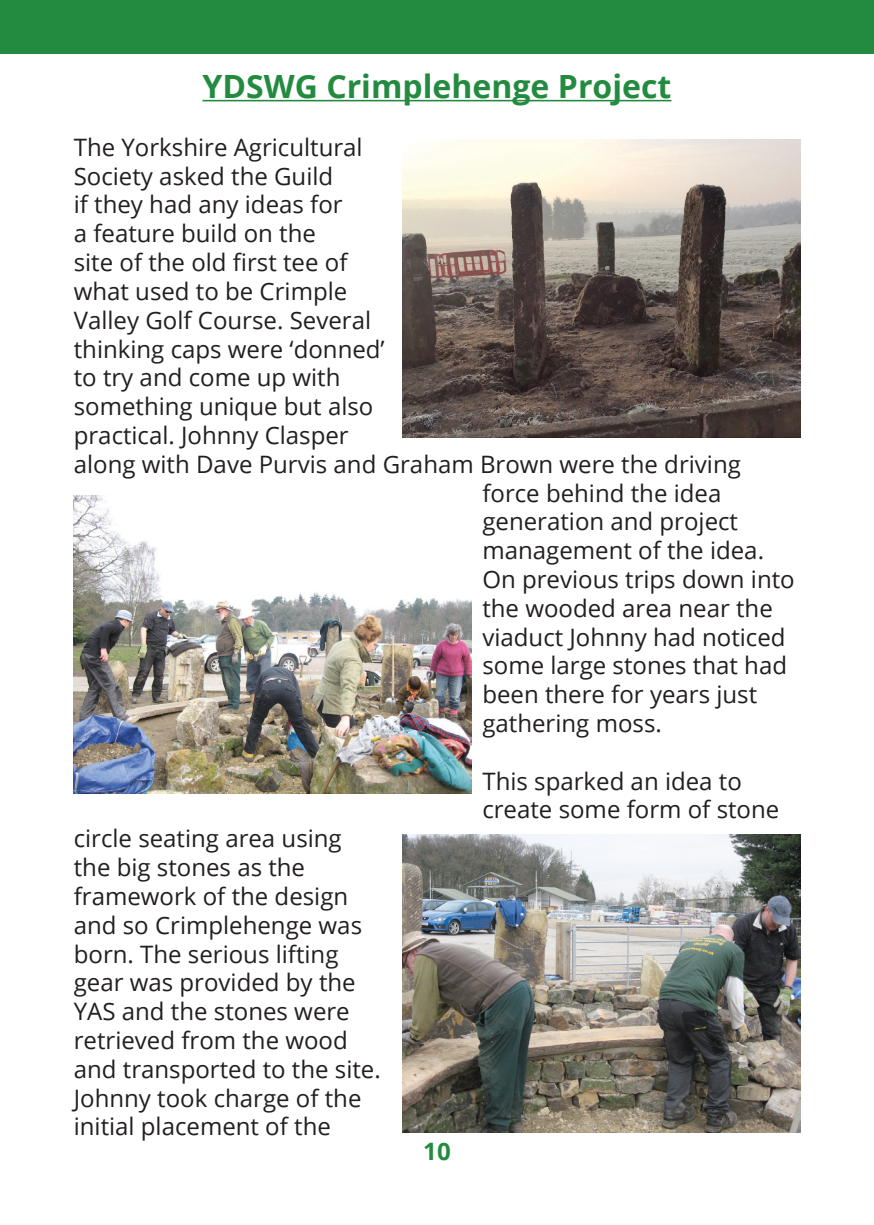
<style>
.page{position:relative;width:874px;height:1225px;background:#fff}
.page>*{position:absolute;margin:0;border:0;box-sizing:border-box;transform-origin:0 0}
.t1{font:700 32px "Open Sans";color:#238b40}
.t2{font:24px/28.8px "Open Sans";color:#231f20}
.t3{font:700 24px "Open Sans";color:#238b40}
</style>
<div class="page">
<div style="left:0;top:0;width:873px;height:54px;background:#238b40"></div>
<hr style="left:202px;top:100px;width:469px;height:1px;background:#238b40">
<img style="left:403px;top:140px;width:396px;height:298px">
<img style="left:74px;top:495px;width:397px;height:298px">
<img style="left:403px;top:834px;width:396px;height:298px">
<h1 class="t1" style="left:202px;top:64px;width:470px">YDSWG Crimplehenge Project</h1>
<p class="t2" style="left:74px;top:132px;width:290px">The Yorkshire Agricultural</p>
<p class="t2" style="left:74px;top:161px;width:261px">Society asked the Guild</p>
<p class="t2" style="left:74px;top:190px;width:270px">if they had any ideas for</p>
<p class="t2" style="left:74px;top:218px;width:243px">a feature build on the</p>
<p class="t2" style="left:74px;top:247px;width:275px">site of the old first tee of</p>
<p class="t2" style="left:74px;top:276px;width:275px">what used to be Crimple</p>
<p class="t2" style="left:74px;top:305px;width:299px">Valley Golf Course. Several</p>
<p class="t2" style="left:74px;top:334px;width:312px">thinking caps were ‘donned’</p>
<p class="t2" style="left:74px;top:362px;width:268px">to try and come up with</p>
<p class="t2" style="left:74px;top:391px;width:301px">something unique but also</p>
<p class="t2" style="left:74px;top:420px;width:276px">practical. Johnny Clasper</p>
<p class="t2" style="left:74px;top:449px;width:668px">along with Dave Purvis and Graham Brown were the driving</p>
<p class="t2" style="left:482px;top:478px;width:240px">force behind the idea</p>
<p class="t2" style="left:482px;top:506px;width:257px">generation and project</p>
<p class="t2" style="left:482px;top:535px;width:283px">management of the idea.</p>
<p class="t2" style="left:482px;top:564px;width:314px">On previous trips down into</p>
<p class="t2" style="left:482px;top:593px;width:292px">the wooded area near the</p>
<p class="t2" style="left:482px;top:622px;width:304px">viaduct Johnny had noticed</p>
<p class="t2" style="left:482px;top:650px;width:306px">some large stones that had</p>
<p class="t2" style="left:482px;top:679px;width:276px">been there for years just</p>
<p class="t2" style="left:482px;top:708px;width:181px">gathering moss.</p>
<p class="t2" style="left:482px;top:766px;width:298px">This sparked an idea to create some form of stone</p>
<p class="t2" style="left:74px;top:823px;width:308px">circle seating area using the big stones as the framework of the design and so Crimplehenge was born. The serious lifting gear was provided by the<br>YAS and the stones were retrieved from the wood and transported to the site.<br>Johnny took charge of the initial placement of the</p>
<p class="t3" style="left:423px;top:1134px;width:29px">10</p>
</div>
